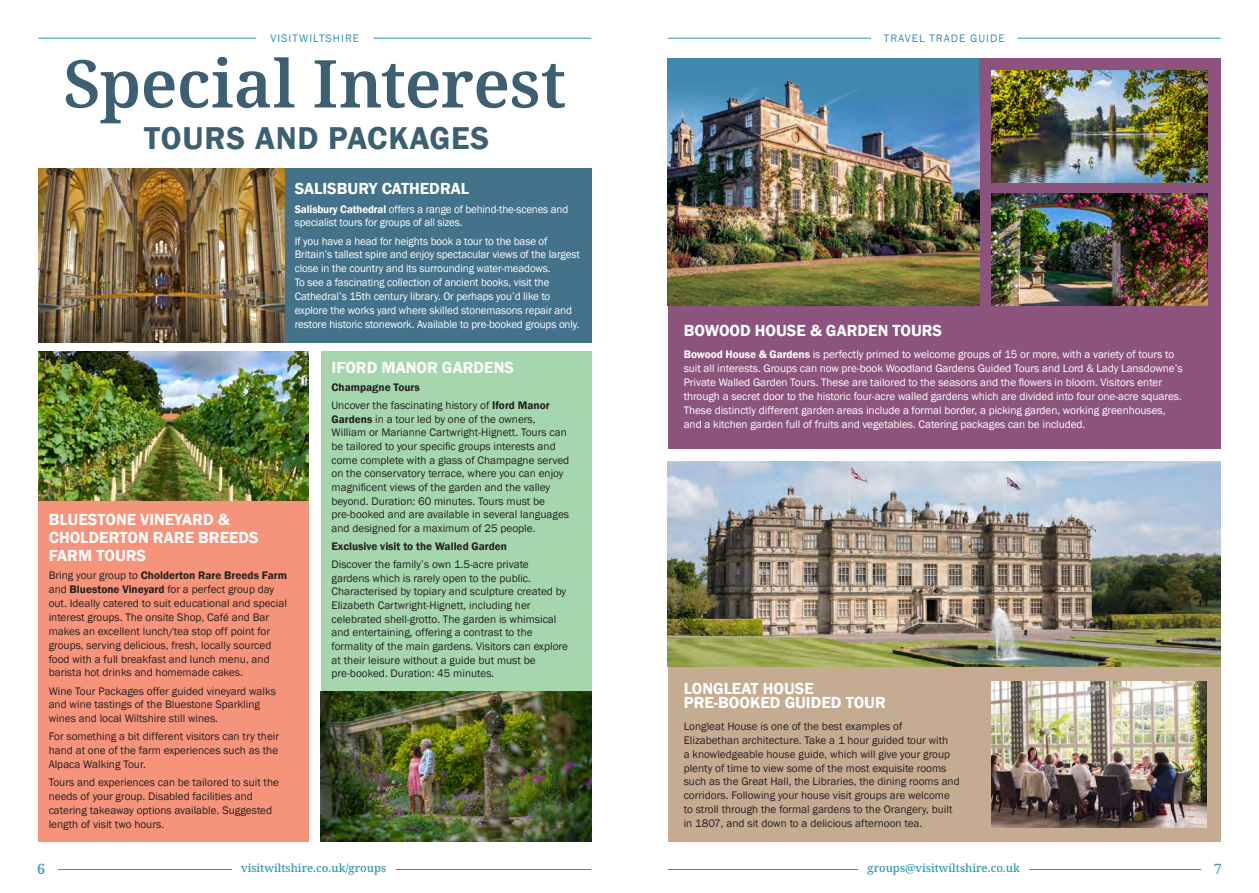
<style>
.page{position:relative;width:1259px;height:893px;background:#fff}
.page>*{position:absolute;margin:0;border:0;box-sizing:border-box;transform-origin:0 0}
.t1{font:600 66px "Noto Serif";letter-spacing:-.01em;color:#3c5f72}
.t2{font:600 32.55px "Franklin Gothic";letter-spacing:.025em;color:#3c5f72}
.t3{font:600 16.5px/18px "Franklin Gothic";color:#fff}
.t4{font:500 14.25px "Noto Serif";color:#3393b1}
.t5{font:11.25px/13.8px "Franklin Gothic";color:#231f20}
.t6{font:11.25px/13.8px "Franklin Gothic";letter-spacing:-.01em;color:#fff}
.t7{font:500 11.25px "Noto Serif";color:#3393b1}
.t8{font:600 11.25px "Franklin Gothic";color:#231f20}
.t9{font:11.25px "Franklin Gothic";letter-spacing:.09em;color:#3393b1}
.s1{font-weight:600}
</style>
<div class="page">
<div style="left:668px;top:462px;width:552px;height:380px;background:#c6ab93"></div>
<hr style="left:1029px;top:869px;width:172px;height:1px;background:#3393b1">
<hr style="left:668px;top:869px;width:190px;height:1px;background:#3393b1">
<hr style="left:395px;top:869px;width:196px;height:1px;background:#3393b1">
<hr style="left:58px;top:869px;width:174px;height:1px;background:#3393b1">
<hr style="left:373px;top:38px;width:218px;height:1px;background:#3393b1">
<hr style="left:38px;top:38px;width:218px;height:1px;background:#3393b1">
<hr style="left:668px;top:38px;width:203px;height:1px;background:#3393b1">
<hr style="left:1017px;top:38px;width:203px;height:1px;background:#3393b1">
<div style="left:668px;top:58px;width:552px;height:391px;background:#8c547d"></div>
<img style="left:991px;top:194px;width:216px;height:111px">
<img style="left:991px;top:71px;width:216px;height:111px">
<div style="left:668px;top:58px;width:311px;height:247px;background:#4089ae"></div>
<img style="left:668px;top:79px;width:311px;height:226px">
<img style="left:668px;top:462px;width:552px;height:205px">
<img style="left:991px;top:681px;width:215px;height:146px">
<div style="left:38px;top:352px;width:270px;height:489px;background:#f5937b"></div>
<div style="left:38px;top:168px;width:553px;height:174px;background:#44728b"></div>
<div style="left:321px;top:352px;width:270px;height:489px;background:#a5d6ae"></div>
<img style="left:38px;top:352px;width:270px;height:149px">
<img style="left:321px;top:691px;width:270px;height:151px">
<img style="left:38px;top:168px;width:246px;height:174px">
<p class="t9" style="left:270px;top:31px;width:90px">VISITWILTSHIRE</p>
<p class="t1" style="left:63px;top:38px;width:504px">Special Interest</p>
<p class="t2" style="left:144px;top:118px;width:347px">TOURS AND PACKAGES</p>
<p class="t3" style="left:49px;top:511px;width:212px">BLUESTONE VINEYARD &amp;<br>CHOLDERTON RARE BREEDS<br>FARM TOURS</p>
<p class="t5" style="left:49px;top:569px;width:240px">Bring your group to <span class="s1">Cholderton Rare Breeds Farm </span>and <span class="s1">Bluestone Vineyard</span> for a perfect group day out. Ideally catered to suit educational and special interest groups. The onsite Shop, Café and Bar makes an excellent lunch/tea stop off point for groups, serving delicious, fresh, locally sourced food with a full breakfast and lunch menu, and barista hot drinks and homemade cakes.</p>
<p class="t5" style="left:49px;top:684px;width:229px">Wine Tour Packages offer guided vineyard walks and wine tastings of the Bluestone Sparkling wines and local Wiltshire still wines.</p>
<p class="t5" style="left:49px;top:730px;width:232px;text-align:justify">For something a bit different visitors can try their hand at one of the farm experiences such as the Alpaca Walking Tour.</p>
<p class="t5" style="left:49px;top:776px;width:232px">Tours and experiences can be tailored to suit the needs of your group. Disabled facilities and catering takeaway options available. Suggested length of visit two hours.</p>
<p class="t3" style="left:295px;top:180px;width:176px">SALISBURY CATHEDRAL</p>
<p class="t6" style="left:295px;top:202px;width:275px"><span class="s1">Salisbury Cathedral</span> offers a range of behind-the-scenes and specialist tours for groups of all sizes.</p>
<p class="t6" style="left:295px;top:234px;width:287px">If you have a head for heights book a tour to the base of Britain’s tallest spire and enjoy spectacular views of the largest close in the country and its surrounding water-meadows.<br>To see a fascinating collection of ancient books, visit the Cathedral’s 15th century library. Or perhaps you’d like to explore the works yard where skilled stonemasons repair and restore historic stonework. Available to pre-booked groups only.</p>
<p class="t3" style="left:331px;top:359px;width:184px">IFORD MANOR GARDENS</p>
<p class="t8" style="left:331px;top:380px;width:90px">Champagne Tours</p>
<p class="t5" style="left:331px;top:399px;width:239px">Uncover the fascinating history of <span class="s1">Iford Manor Gardens</span> in a tour led by one of the owners, William or Marianne Cartwright-Hignett. Tours can be tailored to your specific groups interests and come complete with a glass of Champagne served on the conservatory terrace, where you can enjoy magnificent views of the garden and the valley beyond. Duration: 60 minutes. Tours must be pre-booked and are available in several languages and designed for a maximum of 25 people.</p>
<p class="t8" style="left:331px;top:539px;width:177px">Exclusive visit to the Walled Garden</p>
<p class="t5" style="left:331px;top:557px;width:238px">Discover the family’s own 1.5-acre private gardens which is rarely open to the public.<br>Characterised by topiary and sculpture created by Elizabeth Cartwright-Hignett, including her celebrated shell-grotto. The garden is whimsical and entertaining, offering a contrast to the formality of the main gardens. Visitors can explore at their leisure without a guide but must be pre-booked. Duration: 45 minutes.</p>
<p class="t9" style="left:884px;top:31px;width:122px">TRAVEL TRADE GUIDE</p>
<p class="t3" style="left:684px;top:322px;width:260px">BOWOOD HOUSE &amp; GARDEN TOURS</p>
<p class="t6" style="left:684px;top:348px;width:500px"><span class="s1">Bowood House &amp; Gardens</span> is perfectly primed to welcome groups of 15 or more, with a variety of tours to suit all interests. Groups can now pre-book Woodland Gardens Guided Tours and Lord &amp; Lady Lansdowne’s Private Walled Garden Tours. These are tailored to the seasons and the flowers in bloom. Visitors enter through a secret door to the historic four-acre walled gardens which are divided into four one-acre squares.<br>These distinctly different garden areas include a formal border, a picking garden, working greenhouses, and a kitchen garden full of fruits and vegetables. Catering packages can be included.</p>
<p class="t3" style="left:684px;top:681px;width:204px;line-height:14px">LONGLEAT HOUSE<br>PRE-BOOKED GUIDED TOUR</p>
<p class="t5" style="left:684px;top:719px;width:278px">Longleat House is one of the best examples of Elizabethan architecture. Take a 1 hour guided tour with<br>a knowledgeable house guide, which will give your group plenty of time to view some of the most exquisite rooms such as the Great Hall, the Libraries, the dining rooms and corridors. Following your house visit groups are welcome to stroll through the formal gardens to the Orangery, built in 1807, and sit down to a delicious afternoon tea.</p>
<p class="t7" style="left:241px;top:860px;width:147px">visitwiltshire.co.uk/groups</p>
<p class="t7" style="left:867px;top:860px;width:154px">groups@visitwiltshire.co.uk</p>
<p class="t4" style="left:37px;top:859px;width:9px">6</p>
<p class="t4" style="left:1213px;top:859px;width:9px">7</p>
</div>
